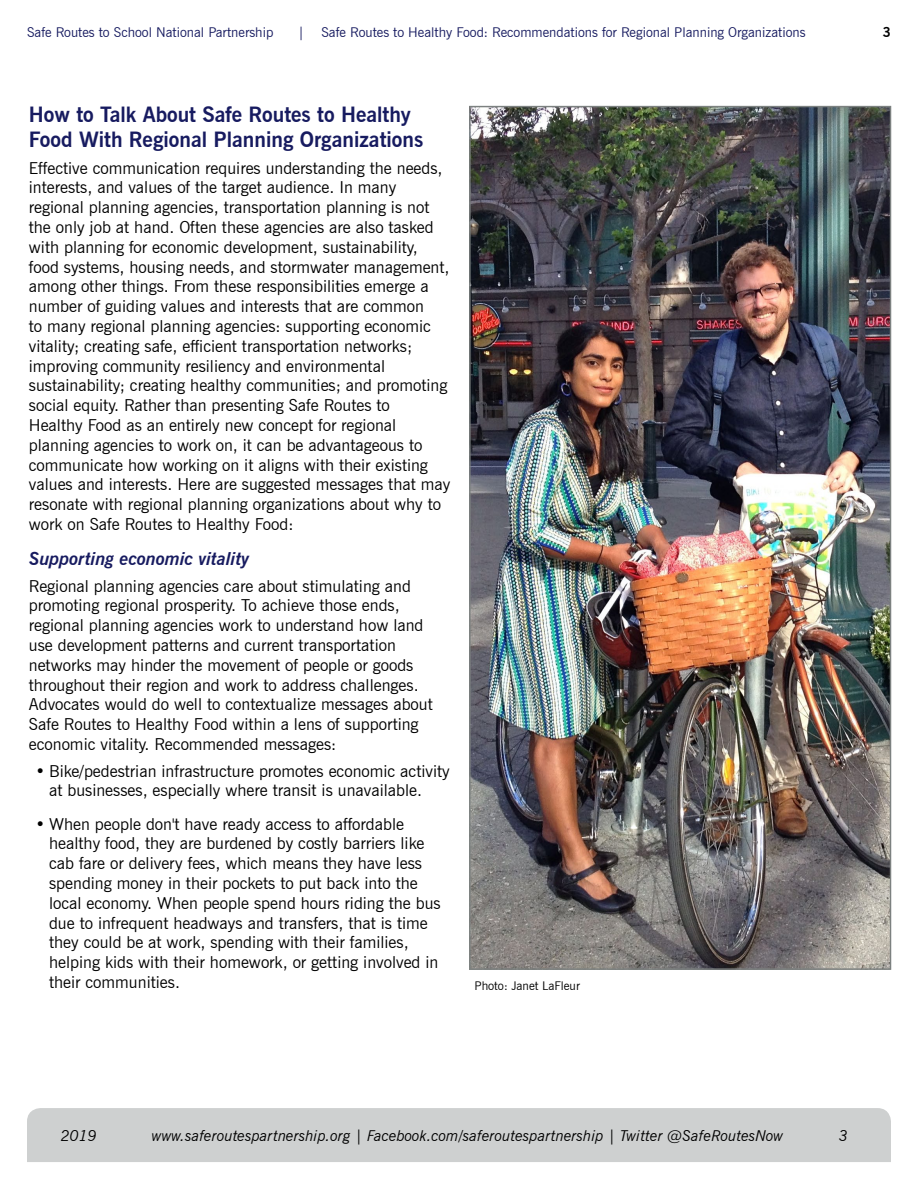
<style>
.page{position:relative;width:918px;height:1188px;background:#fff}
.page>*{position:absolute;margin:0;border:0;box-sizing:border-box;transform-origin:0 0}
.t1{font:700 21px/25.2px "News Gothic BT";color:#171b60}
.t2{font:italic 700 18px "News Gothic BT";color:#171b60}
.t3{font:16.5px/19.8px "News Gothic BT";color:#000}
.t4{font:italic 15px "News Gothic BT";color:#000}
.t5{font:13.5px "News Gothic BT";color:#171b60}
.t6{font:700 13.5px "News Gothic BT";color:#000}
.t7{font:12px "News Gothic BT";color:#000}
</style>
<div class="page">
<div style="left:27px;top:1108px;width:864px;height:54px;background:#ced0d0"></div>
<img style="left:471px;top:108px;width:418px;height:860px">
<p class="t5" style="left:27px;top:24px;width:248px">Safe Routes to School National Partnership</p>
<p class="t5" style="left:298px;top:24px;width:8px">|</p>
<p class="t5" style="left:321px;top:24px;width:486px">Safe Routes to Healthy Food: Recommendations for Regional Planning Organizations</p>
<p class="t6" style="left:883px;top:24px;width:10px">3</p>
<p class="t1" style="left:29px;top:102px;width:396px">How to Talk About Safe Routes to Healthy<br>Food With Regional Planning Organizations</p>
<p class="t3" style="left:29px;top:158px;width:423px">Effective communication requires understanding the needs, interests, and values of the target audience. In many regional planning agencies, transportation planning is not the only job at hand. Often these agencies are also tasked with planning for economic development, sustainability, food systems, housing needs, and stormwater management, among other things. From these responsibilities emerge a number of guiding values and interests that are common<br>to many regional planning agencies: supporting economic vitality; creating safe, efficient transportation networks; improving community resiliency and environmental sustainability; creating healthy communities; and promoting social equity. Rather than presenting Safe Routes to<br>Healthy Food as an entirely new concept for regional planning agencies to work on, it can be advantageous to communicate how working on it aligns with their existing values and interests. Here are suggested messages that may resonate with regional planning organizations about why to work on Safe Routes to Healthy Food:</p>
<p class="t2" style="left:29px;top:548px;width:222px">Supporting economic vitality</p>
<p class="t3" style="left:29px;top:576px;width:405px">Regional planning agencies care about stimulating and promoting regional prosperity. To achieve those ends, regional planning agencies work to understand how land use development patterns and current transportation networks may hinder the movement of people or goods throughout their region and work to address challenges.<br>Advocates would do well to contextualize messages about Safe Routes to Healthy Food within a lens of supporting economic vitality. Recommended messages:</p>
<p class="t3" style="left:49px;top:761px;width:402px;text-indent:-13px">• Bike/pedestrian infrastructure promotes economic activity at businesses, especially where transit is unavailable.</p>
<p class="t3" style="left:49px;top:814px;width:393px;text-indent:-13px">• When people don't have ready access to affordable healthy food, they are burdened by costly barriers like cab fare or delivery fees, which means they have less spending money in their pockets to put back into the local economy. When people spend hours riding the bus due to infrequent headways and transfers, that is time they could be at work, spending with their families, helping kids with their homework, or getting involved in their communities.</p>
<p class="t7" style="left:474px;top:978px;width:107px">Photo: Janet LaFleur</p>
<p class="t4" style="left:61px;top:1127px;width:38px">2019</p>
<p class="t4" style="left:152px;top:1126px;width:633px">www.saferoutespartnership.org | Facebook.com/saferoutespartnership | Twitter @SafeRoutesNow</p>
<p class="t4" style="left:839px;top:1126px;width:11px">3</p>
</div>
